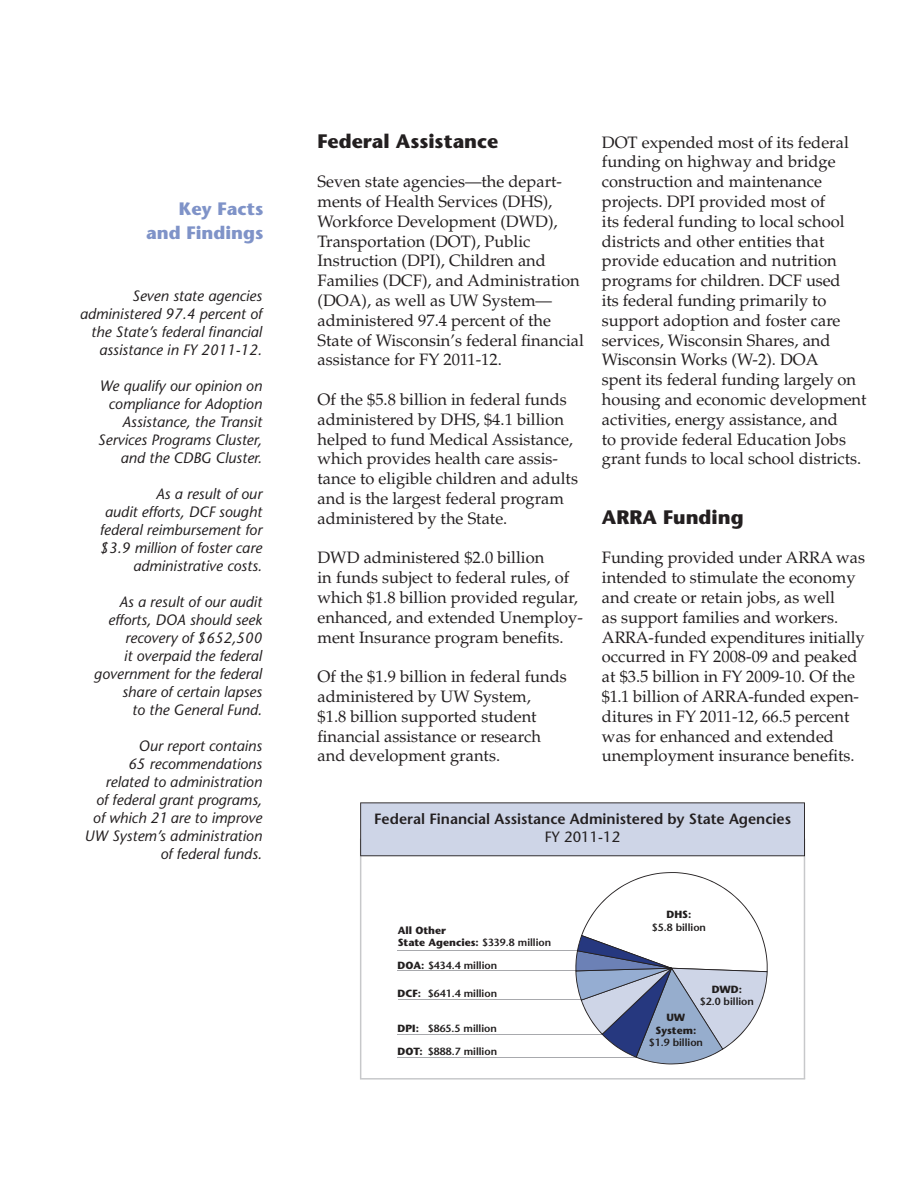
<style>
.page{position:relative;width:918px;height:1188px;background:#fff}
.page>*{position:absolute;margin:0;border:0;box-sizing:border-box;transform-origin:0 0}
.t1{font:700 19.5px "Stone Sans Std";color:#231f20}
.t2{font:700 18px/24px "Stone Sans Std";color:#7f93c8;text-align:right}
.t3{font:16.5px/19.8px "Palatino LT Std";color:#231f20}
.t4{font:italic 500 15px/18px "Stone Sans Std";color:#231f20;text-align:right}
.t5{font:600 14.85px "Stone Sans Std";color:#231f20}
.t6{font:500 14.85px "Stone Sans Std";color:#231f20}
.t7{font:600 10.35px "Stone Sans Std";color:#211e1e}
.t8{font:700 10.35px "Stone Sans Std";color:#231f20}
.t9{font:700 10.35px/12.5px "Stone Sans Std";color:#211e1e;text-align:center}
.s1{font-weight:600}
.s2{font-weight:700}
</style>
<div class="page">
<svg style="left:360px;top:856px;width:445px;height:224px"></svg>
<div style="left:360px;top:802px;width:445px;height:54px;background:#ced5e7"></div>
<svg style="left:575px;top:871px;width:194px;height:197px"></svg>
<p class="t2" style="left:146px;top:196px;width:119px">Key Facts and Findings</p>
<p class="t4" style="left:80px;top:288px;width:184px">Seven state agencies administered 97.4 percent of the State’s federal financial assistance in FY 2011-12.</p>
<p class="t4" style="left:98px;top:378px;width:166px">We qualify our opinion on compliance for Adoption<br>Assistance, the Transit<br>Services Programs Cluster, and the CDBG Cluster.</p>
<p class="t4" style="left:100px;top:486px;width:164px">As a result of our<br>audit efforts, DCF sought federal reimbursement for $3.9 million of foster care administrative costs.</p>
<p class="t4" style="left:94px;top:594px;width:170px">As a result of our audit efforts, DOA should seek recovery of $652,500<br>it overpaid the federal government for the federal share of certain lapses<br>to the General Fund.</p>
<p class="t4" style="left:85px;top:738px;width:179px">Our report contains<br>65 recommendations related to administration<br>of federal grant programs, of which 21 are to improve<br>UW System’s administration of federal funds.</p>
<p class="t1" style="left:318px;top:129px;width:182px">Federal Assistance</p>
<p class="t3" style="left:318px;top:174px;width:268px">Seven state agencies—the depart&shy;ments of Health Services (DHS),<br>Workforce Development (DWD),<br>Transportation (DOT), Public<br>Instruction (DPI), Children and<br>Families (DCF), and Administration (DOA), as well as UW System— administered 97.4 percent of the<br>State of Wisconsin’s federal financial assistance for FY 2011-12.</p>
<p class="t3" style="left:318px;top:392px;width:262px">Of the $5.8 billion in federal funds administered by DHS, $4.1 billion helped to fund Medical Assistance, which provides health care assis&shy;tance to eligible children and adults and is the largest federal program administered by the State.</p>
<p class="t3" style="left:318px;top:550px;width:267px">DWD administered $2.0 billion<br>in funds subject to federal rules, of which $1.8 billion provided regular, enhanced, and extended Unemploy&shy;ment Insurance program benefits.</p>
<p class="t3" style="left:318px;top:669px;width:251px">Of the $1.9 billion in federal funds administered by UW System,<br>$1.8 billion supported student financial assistance or research and development grants.</p>
<p class="t3" style="left:602px;top:134px;width:266px">DOT expended most of its federal funding on highway and bridge construction and maintenance projects. DPI provided most of<br>its federal funding to local school districts and other entities that provide education and nutrition programs for children. DCF used<br>its federal funding primarily to support adoption and foster care services, Wisconsin Shares, and Wisconsin Works (W-2). DOA<br>spent its federal funding largely on housing and economic development activities, energy assistance, and<br>to provide federal Education Jobs grant funds to local school districts.</p>
<p class="t1" style="left:602px;top:506px;width:143px">ARRA Funding</p>
<p class="t3" style="left:602px;top:550px;width:265px">Funding provided under ARRA was intended to stimulate the economy and create or retain jobs, as well<br>as support families and workers.<br>ARRA-funded expenditures initially occurred in FY 2008-09 and peaked at $3.5 billion in FY 2009-10. Of the $1.1 billion of ARRA-funded expen&shy;ditures in FY 2011-12, 66.5 percent was for enhanced and extended unemployment insurance benefits.</p>
<p class="t5" style="left:374px;top:813px;width:418px">Federal Financial Assistance Administered by State Agencies</p>
<p class="t6" style="left:545px;top:830px;width:77px">FY 2011-12</p>
<p class="t9" style="left:667px;top:908px;width:26px">DHS:</p>
<p class="t8" style="left:398px;top:924px;width:50px">All Other</p>
<p class="t7" style="left:652px;top:923px;width:56px">$5.8 billion</p>
<p class="t8" style="left:398px;top:937px;width:155px">State Agencies: <span class="s1">$339.8 million</span></p>
<p class="t7" style="left:398px;top:961px;width:101px"><span class="s2">DOA:</span> $434.4 million</p>
<p class="t7" style="left:398px;top:989px;width:101px"><span class="s2">DCF:</span> $641.4 million</p>
<p class="t9" style="left:712px;top:983px;width:32px">DWD:</p>
<p class="t7" style="left:700px;top:997px;width:56px">$2.0 billion</p>
<p class="t7" style="left:398px;top:1024px;width:101px"><span class="s2">DPI:</span> $865.5 million</p>
<p class="t9" style="left:656px;top:1011px;width:42px">UW<br>System:</p>
<p class="t7" style="left:649px;top:1038px;width:56px">$1.9 billion</p>
<p class="t7" style="left:398px;top:1047px;width:101px"><span class="s2">DOT:</span> $888.7 million</p>
</div>
